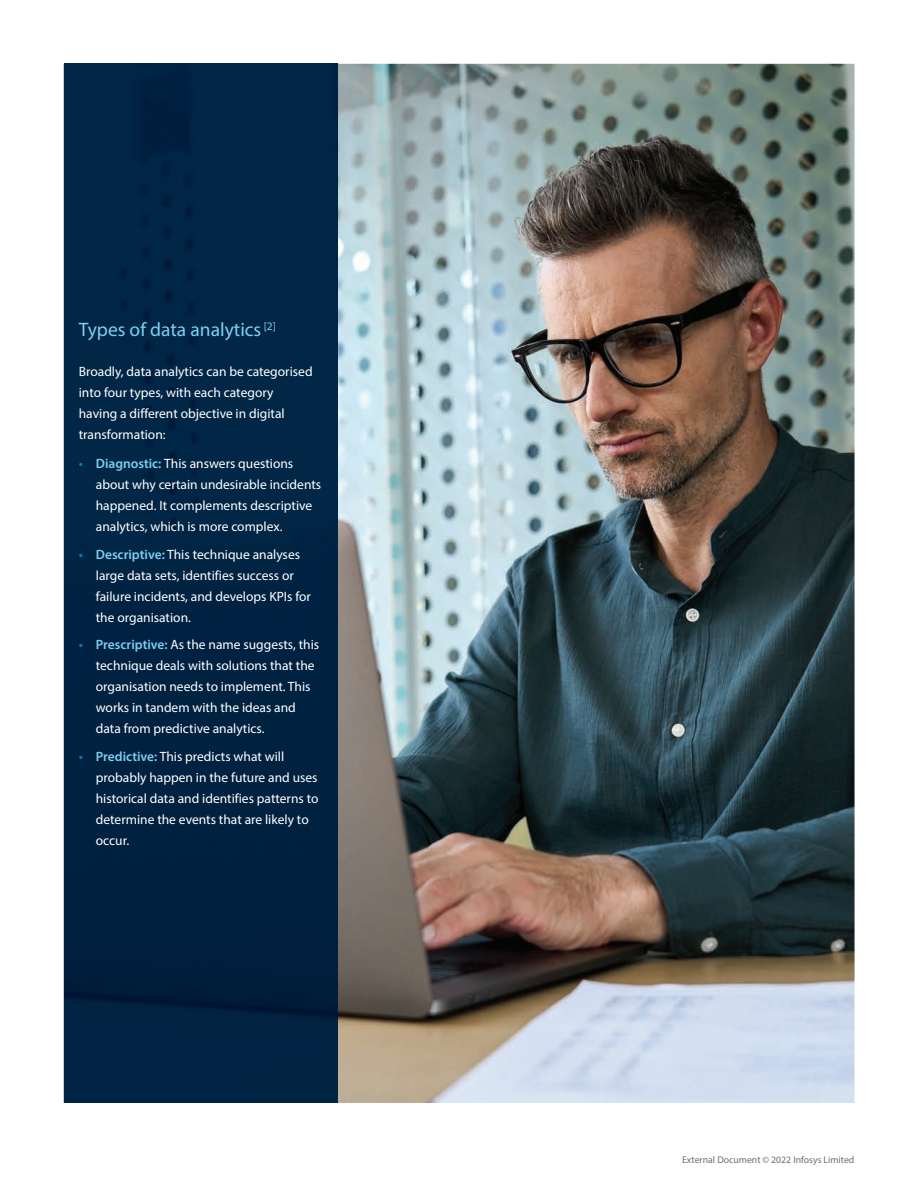
<style>
.page{position:relative;width:918px;height:1188px;background:#fff}
.page>*{position:absolute;margin:0;border:0;box-sizing:border-box;transform-origin:0 0}
.t1{font:19.5px "Myriad Pro";color:#7ccff2}
.t2{font:13.5px/21px "Myriad Pro";color:#fff}
.t3{font:9.75px "Myriad Pro";color:#6c6d70}
.s1{font-weight:600;color:#007cc2}
.s2{font-weight:600;color:#7ccff2}
</style>
<div class="page">
<img style="left:338px;top:64px;width:517px;height:1039px">
<div style="left:64px;top:64px;width:274px;height:1039px;background:#012443"></div>
<h1 class="t1" style="left:79px;top:318px;width:199px">Types of data analytics <sup>[2]</sup></h1>
<p class="t2" style="left:79px;top:361px;width:235px">Broadly, data analytics can be categorised into four types, with each category having a different objective in digital transformation:</p>
<p class="t2" style="left:96px;top:453px;width:227px;text-indent:-17px"><span class="s1">•</span> <span class="s2">Diagnostic:</span> This answers questions about why certain undesirable incidents happened. It complements descriptive analytics, which is more complex.</p>
<p class="t2" style="left:96px;top:544px;width:217px;text-indent:-17px"><span class="s1">•</span> <span class="s2">Descriptive:</span> This technique analyses large data sets, identifies success or failure incidents, and develops KPIs for the organisation.</p>
<p class="t2" style="left:96px;top:634px;width:225px;text-indent:-17px"><span class="s1">•</span> <span class="s2">Prescriptive:</span> As the name suggests, this technique deals with solutions that the organisation needs to implement. This works in tandem with the ideas and data from predictive analytics.</p>
<p class="t2" style="left:96px;top:745px;width:224px;text-indent:-17px"><span class="s1">•</span> <span class="s2">Predictive:</span> This predicts what will probably happen in the future and uses historical data and identifies patterns to determine the events that are likely to occur.</p>
<p class="t3" style="left:682px;top:1154px;width:174px">External Document © 2022 Infosys Limited</p>
</div>
